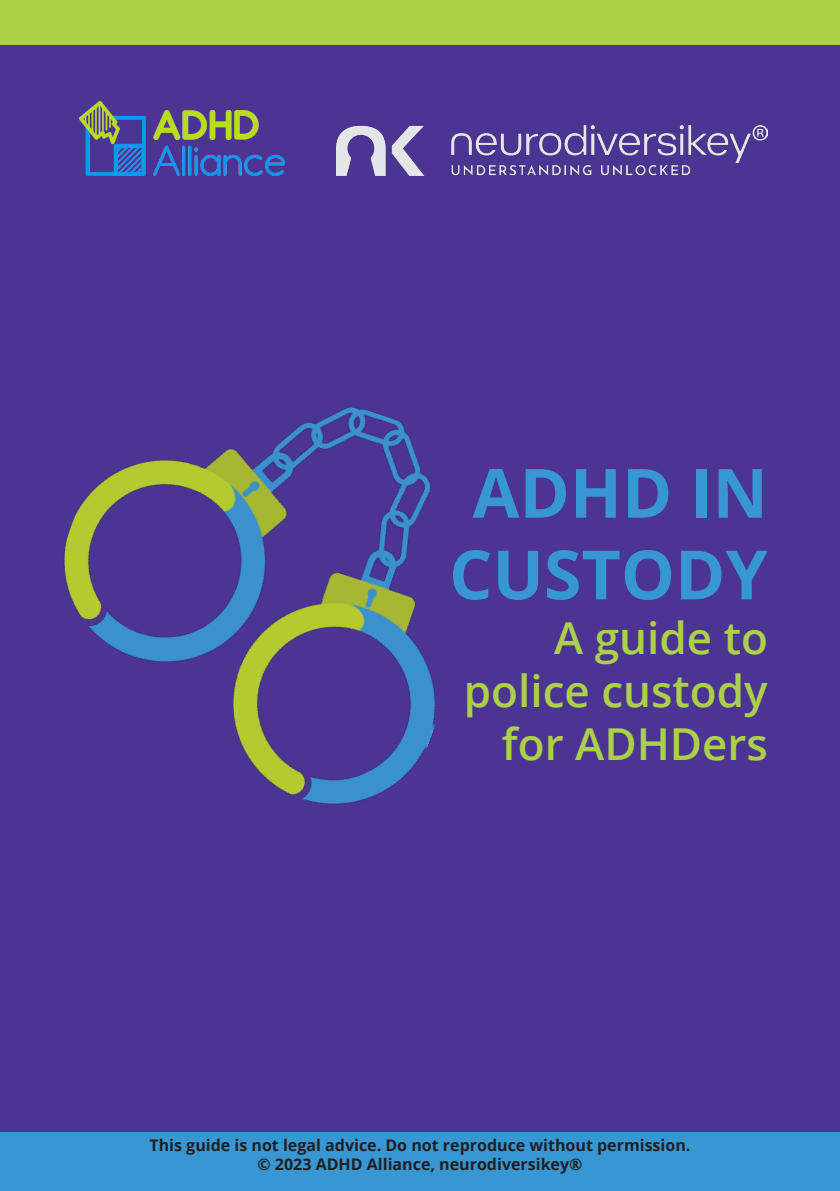
<style>
.page{position:relative;width:840px;height:1191px;background:#fff}
.page>*{position:absolute;margin:0;border:0;box-sizing:border-box;transform-origin:0 0}
.t1{font:700 68px/81.6px "Open Sans";color:#3797d3;text-align:center}
.t2{font:600 44px/52.8px "Open Sans";color:#acd149;text-align:right}
.t3{font:700 16px/19.2px "Open Sans";color:#231f20;text-align:center}
</style>
<div class="page">
<div style="left:0;top:0;width:839px;height:53px;background:#acd146"></div>
<div style="left:0;top:1131px;width:839px;height:60px;background:#3797d3"></div>
<div style="left:0;top:45px;width:839px;height:1086px;background:#4b3492"></div>
<img style="left:63px;top:407px;width:373px;height:398px">
<img style="left:79px;top:102px;width:205px;height:74px">
<img style="left:336px;top:125px;width:431px;height:51px">
<h1 class="t1" style="left:449px;top:450px;width:320px">ADHD IN<br>CUSTODY</h1>
<h2 class="t2" style="left:463px;top:611px;width:305px">A guide to police custody for ADHDers</h2>
<p class="t3" style="left:149px;top:1134px;width:542px">This guide is not legal advice. Do not reproduce without permission. © 2023 ADHD Alliance, neurodiversikey®</p>
</div>
